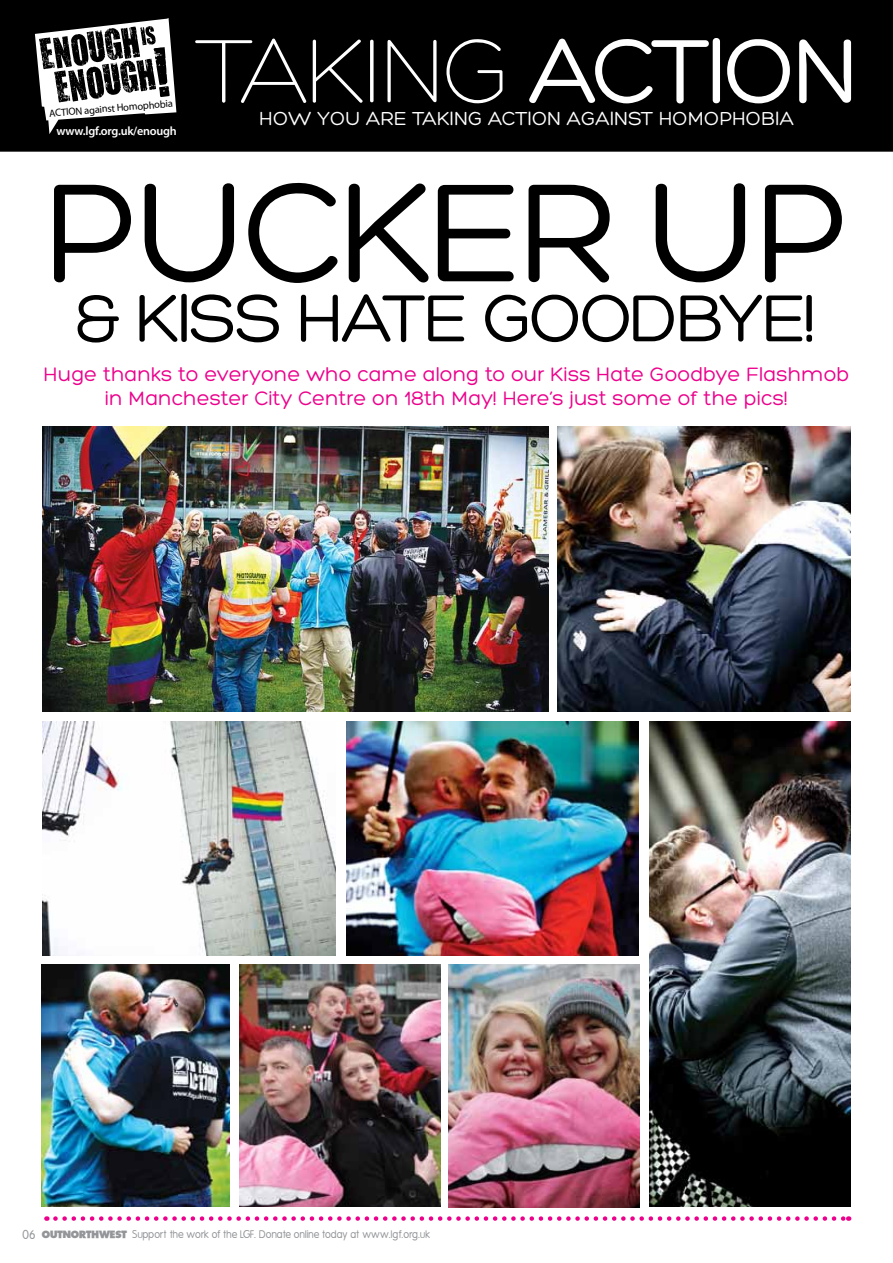
<style>
.page{position:relative;width:893px;height:1263px;background:#fff}
.page>*{position:absolute;margin:0;border:0;box-sizing:border-box;transform-origin:0 0}
.t1{font:151.5px "Hero";letter-spacing:-.04em;color:#000}
.t2{font:300 97.5px "Hero";letter-spacing:-.04em;color:#fff}
.t3{font:72px "Hero";letter-spacing:-.04em;color:#000}
.t4{font:21px/24px "Hero";color:#ec008c;text-align:center}
.t5{font:20.4px "Hero";color:#fff}
.t6{font:600 12.15px "Myriad Pro";letter-spacing:-.02em;color:#fff}
.t7{font:10.5px "Mg Open Modata";color:#939598}
.t8{font:10.35px "Myriad Pro";color:#000}
.s1{font-weight:400}
.s2{font-size:12px}
.s3{font-family:"Intrepid";font-weight:800}
</style>
<div class="page">
<svg style="left:55px;top:1216px;width:794px;height:5px"></svg>
<div style="left:0;top:0;width:879px;height:152px;background:#000"></div>
<svg style="left:35px;top:18px;width:141px;height:116px"></svg>
<svg style="left:879px;top:0;width:1px;height:152px"></svg>
<div style="left:880px;top:0;width:13px;height:152px;background:#000"></div>
<img style="left:43px;top:427px;width:506px;height:284px">
<img style="left:558px;top:427px;width:292px;height:284px">
<img style="left:43px;top:721px;width:292px;height:234px">
<img style="left:347px;top:721px;width:292px;height:234px">
<img style="left:649px;top:721px;width:201px;height:486px">
<img style="left:240px;top:964px;width:200px;height:243px">
<img style="left:42px;top:964px;width:188px;height:243px">
<img style="left:449px;top:964px;width:190px;height:243px">
<p class="t8" style="left:49px;top:107px;width:126px;rotate:-5deg">ACTION against Homophobia</p>
<p class="t6" style="left:57px;top:123px;width:122px">www.lgf.org.uk/enough</p>
<h2 class="t2" style="left:195px;top:22px;width:666px">TAKING <span class="s1">ACTION</span></h2>
<p class="t5" style="left:259px;top:108px;width:536px">HOW YOU ARE TAKING ACTION AGAINST HOMOPHOBIA</p>
<h1 class="t1" style="left:43px;top:155px;width:809px">PUCKER UP</h1>
<h3 class="t3" style="left:76px;top:281px;width:743px">&amp; KISS HATE GOODBYE!</h3>
<p class="t4" style="left:44px;top:362px;width:807px">Huge thanks to everyone who came along to our Kiss Hate Goodbye Flashmob in Manchester City Centre on 18th May! Here’s just some of the pics!</p>
<p class="t7" style="left:22px;top:1228px;width:410px"><span class="s2">06</span> <span class="s3">OUTNORTHWEST</span> Support the work of the LGF. Donate online today at www.lgf.org.uk</p>
</div>
